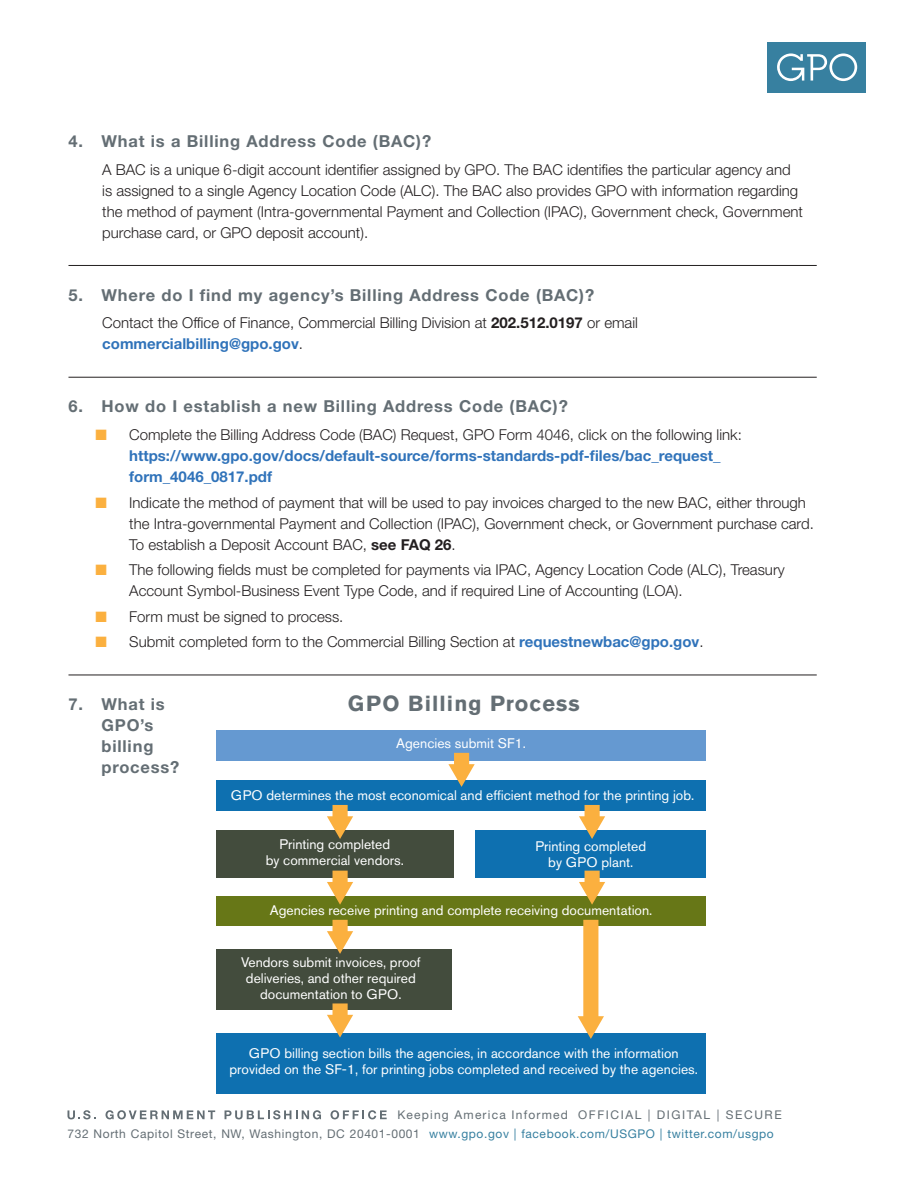
<style>
.page{position:relative;width:918px;height:1188px;background:#fff}
.page>*{position:absolute;margin:0;border:0;box-sizing:border-box;transform-origin:0 0}
.t1{font:700 21.75px "Akzidenz Grotesk BE";letter-spacing:.05em;color:#646e74}
.question{font:700 16.5px/21px "Helvetica Neue LT Std";letter-spacing:.05em;color:#646e74}
.text{font:300 15px/21px "Helvetica Neue LT Std";color:#231f20}
.t2{font:700 15px/21px "Helvetica Neue LT Std";color:#3073ba}
.t3{font:13.8px "Akzidenz Grotesk BE";color:#fff}
.t4{font:12px "Helvetica Neue LT Std";letter-spacing:.05em;color:#646e74}
.t5{font:12px "Helvetica Neue LT Std";letter-spacing:.1em;color:#646e74}
.s1{font-weight:700}
.s2{font-weight:700;color:#3073ba}
.s3{color:#fbb03f}
.s4{font-weight:300;color:#231f20}
.s5{color:#3780a0}
</style>
<div class="page">
<div style="left:767px;top:42px;width:99px;height:51px;background:#3780a0"></div>
<svg style="left:777px;top:53px;width:80px;height:28px"></svg>
<svg style="left:67px;top:1110px;width:29px;height:9px"></svg>
<svg style="left:106px;top:1110px;width:109px;height:9px"></svg>
<svg style="left:225px;top:1110px;width:96px;height:9px"></svg>
<svg style="left:331px;top:1110px;width:56px;height:9px"></svg>
<hr style="left:68px;top:265px;width:749px;height:1px;background:#231f20">
<hr style="left:68px;top:377px;width:749px;height:1px;background:#231f20">
<hr style="left:68px;top:675px;width:749px;height:1px;background:#231f20">
<div style="left:476px;top:831px;width:230px;height:47px;background:#0e70b0"></div>
<div style="left:216px;top:831px;width:238px;height:47px;background:#434c3d"></div>
<div style="left:216px;top:780px;width:490px;height:31px;background:#0e70b0"></div>
<div style="left:216px;top:730px;width:490px;height:31px;background:#6599d1"></div>
<div style="left:216px;top:896px;width:490px;height:30px;background:#677717"></div>
<div style="left:216px;top:949px;width:236px;height:60px;background:#434c3d"></div>
<div style="left:216px;top:1033px;width:490px;height:61px;background:#0e70b0"></div>
<div style="left:454px;top:753px;width:15px;height:14px;background:#fbb03f"></div>
<svg style="left:448px;top:764px;width:27px;height:23px"></svg>
<div style="left:333px;top:805px;width:15px;height:14px;background:#fbb03f"></div>
<svg style="left:327px;top:816px;width:26px;height:23px"></svg>
<div style="left:585px;top:805px;width:15px;height:14px;background:#fbb03f"></div>
<svg style="left:579px;top:816px;width:26px;height:23px"></svg>
<div style="left:333px;top:871px;width:15px;height:14px;background:#fbb03f"></div>
<svg style="left:327px;top:882px;width:26px;height:23px"></svg>
<div style="left:585px;top:871px;width:15px;height:14px;background:#fbb03f"></div>
<svg style="left:579px;top:882px;width:26px;height:23px"></svg>
<div style="left:333px;top:920px;width:15px;height:14px;background:#fbb03f"></div>
<svg style="left:327px;top:931px;width:26px;height:23px"></svg>
<div style="left:583px;top:920px;width:15px;height:101px;background:#fbb03f"></div>
<svg style="left:578px;top:1016px;width:26px;height:23px"></svg>
<div style="left:333px;top:1003px;width:15px;height:15px;background:#fbb03f"></div>
<svg style="left:327px;top:1015px;width:26px;height:23px"></svg>
<p class="question" style="left:68px;top:130px;width:364px">4. What is a Billing Address Code (BAC)?</p>
<p class="text" style="left:102px;top:158px;width:702px">A BAC is a unique 6-digit account identifier assigned by GPO. The BAC identifies the particular agency and is assigned to a single Agency Location Code (ALC). The BAC also provides GPO with information regarding the method of payment (Intra-governmental Payment and Collection (IPAC), Government check, Government purchase card, or GPO deposit account).</p>
<p class="question" style="left:68px;top:284px;width:527px">5. Where do I find my agency’s Billing Address Code (BAC)?</p>
<p class="text" style="left:102px;top:312px;width:537px">Contact the Office of Finance, Commercial Billing Division at <span class="s1">202.512.0197</span> or email <span class="s2">commercialbilling@gpo.gov</span>.</p>
<p class="question" style="left:68px;top:396px;width:501px">6. How do I establish a new Billing Address Code (BAC)?</p>
<p class="t2" style="left:129px;top:424px;width:614px;text-indent:-34px"><span class="s3">■</span> <span class="s4">Complete the Billing Address Code (BAC) Request, GPO Form 4046, click on the following link: </span>https://www.gpo.gov/docs/default-source/forms-standards-pdf-files/bac_request_ form_4046_0817.pdf</p>
<p class="text" style="left:129px;top:491px;width:686px;text-indent:-34px"><span class="s3">■</span> Indicate the method of payment that will be used to pay invoices charged to the new BAC, either through the Intra-governmental Payment and Collection (IPAC), Government check, or Government purchase card.<br>To establish a Deposit Account BAC, <span class="s1">see FAQ 26</span>.</p>
<p class="text" style="left:129px;top:559px;width:657px;text-indent:-34px"><span class="s3">■</span> The following fields must be completed for payments via IPAC, Agency Location Code (ALC), Treasury<br>Account Symbol-Business Event Type Code, and if required Line of Accounting (LOA).</p>
<p class="text" style="left:95px;top:605px;width:249px"><span class="s3">■</span> Form must be signed to process.</p>
<p class="text" style="left:95px;top:631px;width:610px"><span class="s3">■</span> Submit completed form to the Commercial Billing Section at <span class="s2">requestnewbac@gpo.gov</span>.</p>
<p class="question" style="left:101px;top:693px;width:79px;text-indent:-33px">7. What is<br>GPO’s billing process?</p>
<p class="t1" style="left:348px;top:691px;width:233px">GPO Billing Process</p>
<p class="t3" style="left:396px;top:735px;width:131px">Agencies submit SF1.</p>
<p class="t3" style="left:231px;top:787px;width:465px">GPO determines the most economical and efficient method for the printing job.</p>
<p class="t3" style="left:280px;top:836px;width:112px">Printing completed</p>
<p class="t3" style="left:266px;top:852px;width:140px">by commercial vendors.</p>
<p class="t3" style="left:536px;top:838px;width:112px">Printing completed</p>
<p class="t3" style="left:548px;top:854px;width:87px">by GPO plant.</p>
<p class="t3" style="left:270px;top:902px;width:384px">Agencies receive printing and complete receiving documentation.</p>
<p class="t3" style="left:241px;top:954px;width:181px">Vendors submit invoices, proof</p>
<p class="t3" style="left:246px;top:970px;width:171px">deliveries, and other required</p>
<p class="t3" style="left:260px;top:986px;width:143px">documentation to GPO.</p>
<p class="t3" style="left:249px;top:1045px;width:432px">GPO billing section bills the agencies, in accordance with the information</p>
<p class="t3" style="left:230px;top:1061px;width:470px">provided on the SF-1, for printing jobs completed and received by the agencies.</p>
<p class="t5" style="left:397px;top:1108px;width:386px">Keeping America Informed OFFICIAL | DIGITAL | SECURE</p>
<p class="t4" style="left:68px;top:1127px;width:708px">732 North Capitol Street, NW, Washington, DC 20401-0001 <span class="s5">www.gpo.gov | facebook.com/USGPO | twitter.com/usgpo</span></p>
</div>
